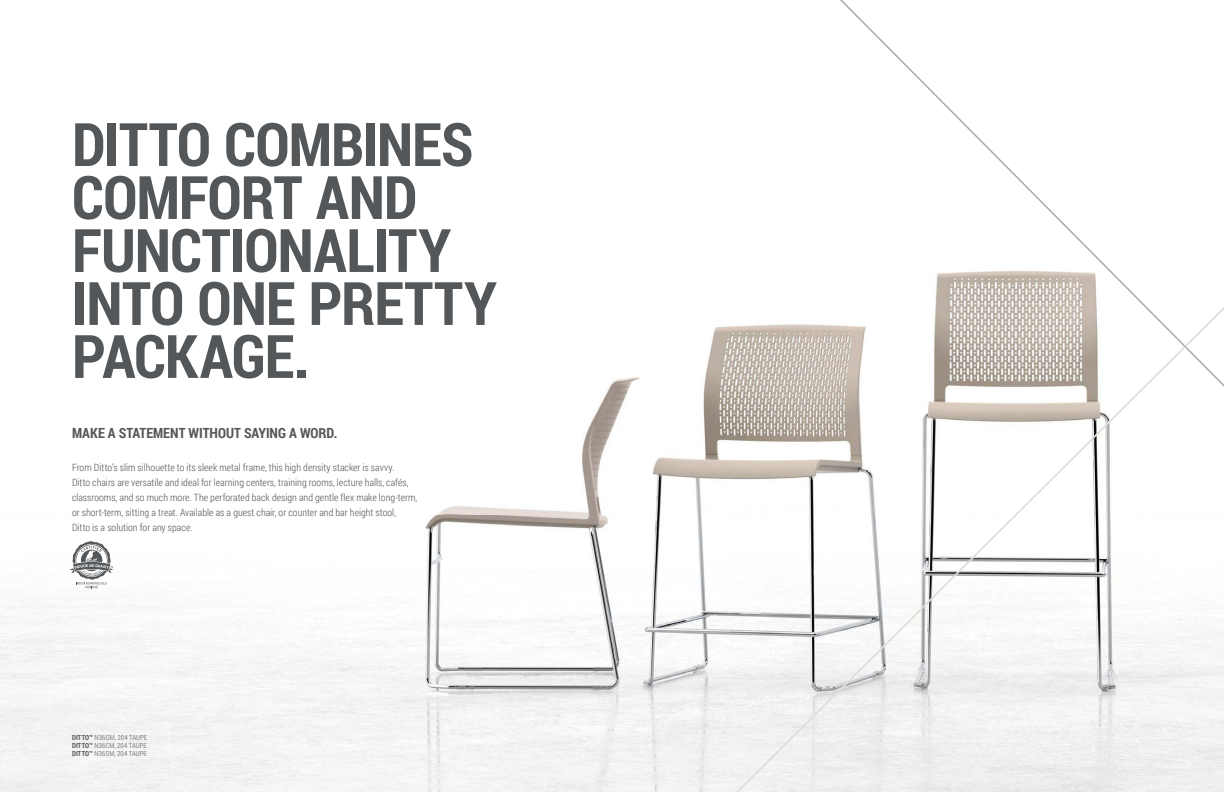
<style>
.page{position:relative;width:1224px;height:792px;background:#fff}
.page>*{position:absolute;margin:0;border:0;box-sizing:border-box;transform-origin:0 0}
.t1{font:700 60px/53px "Roboto Condensed";letter-spacing:-.015em;color:#54575a}
.t2{font:700 14px "Roboto Condensed";color:#54575a}
.t3{font:300 10px/15px "Roboto Condensed";color:#54575a}
.t4{font:300 7px/8px "Roboto Condensed";letter-spacing:.015em;color:#54575a;text-align:justify}
.s1{font-weight:700}
</style>
<div class="page">
<img style="left:0;top:271px;width:1224px;height:521px">
<svg style="left:67px;top:541px;width:49px;height:47px"></svg>
<img style="left:1154px;top:307px;width:70px;height:69px">
<img style="left:1119px;top:376px;width:36px;height:37px">
<img style="left:1085px;top:410px;width:35px;height:38px">
<img style="left:1050px;top:445px;width:35px;height:37px">
<img style="left:1015px;top:480px;width:35px;height:37px">
<img style="left:980px;top:514px;width:35px;height:38px">
<img style="left:945px;top:549px;width:35px;height:37px">
<img style="left:910px;top:584px;width:36px;height:37px">
<img style="left:875px;top:618px;width:36px;height:38px">
<img style="left:840px;top:653px;width:36px;height:37px">
<img style="left:806px;top:688px;width:35px;height:37px">
<img style="left:771px;top:722px;width:35px;height:38px">
<img style="left:736px;top:757px;width:35px;height:35px">
<svg style="left:840px;top:0;width:35px;height:33px"></svg>
<img style="left:873px;top:33px;width:69px;height:70px">
<img style="left:942px;top:101px;width:36px;height:38px">
<img style="left:978px;top:137px;width:35px;height:37px">
<img style="left:1013px;top:172px;width:36px;height:38px">
<img style="left:1048px;top:208px;width:35px;height:37px">
<img style="left:1083px;top:243px;width:36px;height:38px">
<img style="left:1118px;top:278px;width:36px;height:39px">
<img style="left:1154px;top:314px;width:35px;height:38px">
<img style="left:1189px;top:349px;width:35px;height:38px">
<h1 class="t1" style="left:72px;top:116px;width:427px">DITTO COMBINES<br>COMFORT AND<br>FUNCTIONALITY<br>INTO ONE PRETTY<br>PACKAGE.</h1>
<h2 class="t2" style="left:72px;top:423px;width:267px">MAKE A STATEMENT WITHOUT SAYING A WORD.</h2>
<p class="t3" style="left:72px;top:459px;width:347px">From Ditto’s slim silhouette to its sleek metal frame, this high density stacker is savvy.<br>Ditto chairs are versatile and ideal for learning centers, training rooms, lecture halls, cafés, classrooms, and so much more. The perforated back design and gentle flex make long-term, or short-term, sitting a treat. Available as a guest chair, or counter and bar height stool,<br>Ditto is a solution for any space.</p>
<p class="t4" style="left:72px;top:733px;width:77px"><span class="s1">DITTO™</span> N36GM, 204 TAUPE <span class="s1">DITTO™</span> N36CM, 204 TAUPE <span class="s1">DITTO™</span> N36SM, 204 TAUPE</p>
</div>
